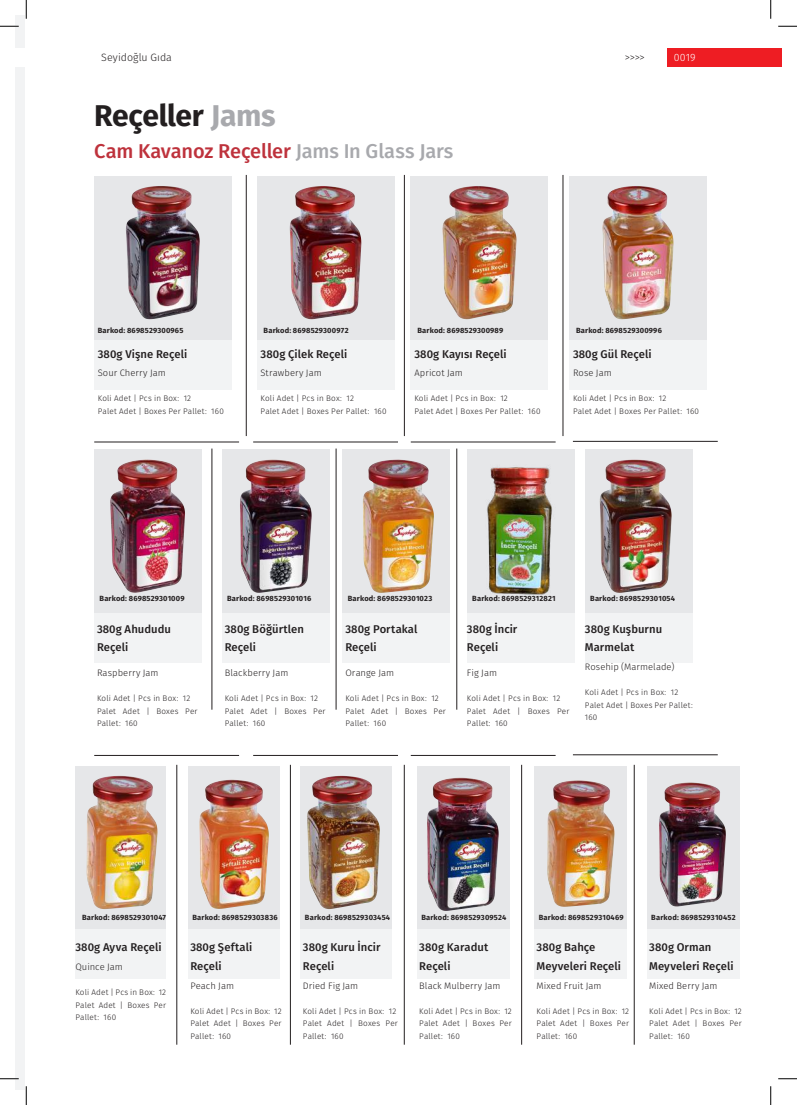
<style>
.page{position:relative;width:797px;height:1105px;background:#fff}
.page>*{position:absolute;margin:0;border:0;box-sizing:border-box;transform-origin:0 0}
.t1{font:700 30px "Fira Sans";letter-spacing:-.01em;color:#231f20}
.t2{font:500 20px "Fira Sans";letter-spacing:-.01em;color:#be323c}
.t3{font:500 11.25px/18.8px "Fira Sans";letter-spacing:.005em;color:#231f20}
.t4{font:300 10.62px "Fira Sans";letter-spacing:.01em;color:#231f20}
.t5{font:300 10.62px "Fira Sans";color:#fff}
.t6{font:300 9.38px "Fira Sans";letter-spacing:.005em;color:#231f20}
.t7{font:300 8.12px/12.5px "Fira Sans";letter-spacing:.02em;color:#231f20}
.t8{font:700 7.5px "Fira Sans";letter-spacing:.02em;color:#231f20}
.s1{color:#a8a9ad}
</style>
<div class="page">
<div style="left:15px;top:15px;width:9px;height:1075px;background:#f2f3f4"></div>
<img style="left:94px;top:176px;width:137px;height:164px">
<img style="left:132px;top:186px;width:27px;height:18px">
<img style="left:94px;top:450px;width:108px;height:163px">
<img style="left:118px;top:460px;width:29px;height:9px">
<img style="left:75px;top:766px;width:91px;height:164px">
<img style="left:92px;top:776px;width:28px;height:21px">
<img style="left:300px;top:766px;width:92px;height:164px">
<img style="left:312px;top:776px;width:30px;height:15px">
<img style="left:188px;top:766px;width:91px;height:164px">
<img style="left:205px;top:780px;width:26px;height:16px">
<img style="left:417px;top:766px;width:92px;height:164px">
<img style="left:433px;top:778px;width:28px;height:18px">
<img style="left:534px;top:766px;width:92px;height:164px">
<img style="left:553px;top:780px;width:26px;height:20px">
<img style="left:647px;top:766px;width:92px;height:164px">
<img style="left:664px;top:782px;width:27px;height:18px">
<img style="left:257px;top:176px;width:137px;height:164px">
<img style="left:295px;top:186px;width:28px;height:19px">
<img style="left:222px;top:450px;width:107px;height:163px">
<img style="left:246px;top:460px;width:28px;height:18px">
<img style="left:411px;top:176px;width:137px;height:164px">
<img style="left:449px;top:186px;width:29px;height:16px">
<img style="left:342px;top:450px;width:108px;height:163px">
<img style="left:368px;top:460px;width:29px;height:20px">
<img style="left:569px;top:176px;width:137px;height:164px">
<img style="left:607px;top:186px;width:30px;height:23px">
<div style="left:467px;top:450px;width:107px;height:212px;background:#e6e7e9"></div>
<img style="left:487px;top:467px;width:65px;height:128px">
<img style="left:585px;top:450px;width:107px;height:163px">
<img style="left:605px;top:460px;width:28px;height:20px">
<div style="left:94px;top:340px;width:137px;height:49px;background:#f2f3f4"></div>
<div style="left:94px;top:613px;width:108px;height:50px;background:#f2f3f4"></div>
<div style="left:75px;top:930px;width:91px;height:49px;background:#f2f3f4"></div>
<div style="left:300px;top:930px;width:92px;height:49px;background:#f2f3f4"></div>
<div style="left:188px;top:930px;width:91px;height:49px;background:#f2f3f4"></div>
<div style="left:417px;top:930px;width:92px;height:49px;background:#f2f3f4"></div>
<div style="left:534px;top:930px;width:92px;height:49px;background:#f2f3f4"></div>
<div style="left:646px;top:930px;width:93px;height:49px;background:#f2f3f4"></div>
<div style="left:257px;top:340px;width:137px;height:49px;background:#f2f3f4"></div>
<div style="left:222px;top:613px;width:107px;height:50px;background:#f2f3f4"></div>
<div style="left:411px;top:340px;width:137px;height:49px;background:#f2f3f4"></div>
<div style="left:342px;top:613px;width:108px;height:50px;background:#f2f3f4"></div>
<div style="left:569px;top:340px;width:137px;height:49px;background:#f2f3f4"></div>
<div style="left:467px;top:613px;width:107px;height:50px;background:#f2f3f4"></div>
<div style="left:585px;top:613px;width:107px;height:50px;background:#f2f3f4"></div>
<hr style="left:246px;top:175px;width:1px;height:261px;background:#231f20">
<hr style="left:212px;top:449px;width:1px;height:261px;background:#231f20">
<hr style="left:176px;top:765px;width:1px;height:280px;background:#231f20">
<hr style="left:404px;top:765px;width:1px;height:280px;background:#231f20">
<hr style="left:521px;top:765px;width:1px;height:280px;background:#231f20">
<hr style="left:634px;top:765px;width:1px;height:280px;background:#231f20">
<hr style="left:290px;top:765px;width:1px;height:280px;background:#231f20">
<hr style="left:404px;top:175px;width:1px;height:261px;background:#231f20">
<hr style="left:562px;top:175px;width:1px;height:261px;background:#231f20">
<hr style="left:336px;top:449px;width:1px;height:261px;background:#231f20">
<hr style="left:456px;top:449px;width:1px;height:261px;background:#231f20">
<hr style="left:94px;top:442px;width:145px;height:1px;background:#231f20">
<hr style="left:94px;top:755px;width:145px;height:1px;background:#231f20">
<hr style="left:253px;top:442px;width:145px;height:1px;background:#231f20">
<hr style="left:253px;top:755px;width:145px;height:1px;background:#231f20">
<hr style="left:411px;top:442px;width:144px;height:1px;background:#231f20">
<hr style="left:411px;top:755px;width:144px;height:1px;background:#231f20">
<hr style="left:573px;top:441px;width:144px;height:1px;background:#231f20">
<hr style="left:573px;top:754px;width:144px;height:1px;background:#231f20">
<div style="left:667px;top:48px;width:115px;height:19px;background:#ee1d23"></div>
<div style="left:15px;top:48px;width:11px;height:19px;background:#fff"></div>
<svg style="left:0;top:25px;width:19px;height:2px"></svg>
<svg style="left:778px;top:25px;width:19px;height:2px"></svg>
<svg style="left:0;top:1078px;width:19px;height:1px"></svg>
<svg style="left:778px;top:1078px;width:19px;height:1px"></svg>
<svg style="left:25px;top:0;width:2px;height:19px"></svg>
<svg style="left:25px;top:1086px;width:2px;height:19px"></svg>
<svg style="left:770px;top:0;width:1px;height:19px"></svg>
<svg style="left:770px;top:1086px;width:1px;height:19px"></svg>
<h3 class="t4" style="left:101px;top:50px;width:72px">Seyidoğlu Gıda</h3>
<h3 class="t4" style="left:624px;top:50px;width:22px">&gt;&gt;&gt;&gt;</h3>
<h3 class="t5" style="left:674px;top:50px;width:23px">0019</h3>
<h1 class="t1" style="left:94px;top:91px;width:183px">Reçeller <span class="s1">Jams</span></h1>
<h2 class="t2" style="left:94px;top:134px;width:361px">Cam Kavanoz Reçeller <span class="s1">Jams In Glass Jars</span></h2>
<p class="t8" style="left:98px;top:324px;width:87px">Barkod: 8698529300965</p>
<p class="t8" style="left:263px;top:324px;width:86px">Barkod: 8698529300972</p>
<h3 class="t3" style="left:98px;top:344px;width:91px">380g Vişne Reçeli</h3>
<p class="t6" style="left:98px;top:366px;width:70px">Sour Cherry Jam</p>
<p class="t7" style="left:98px;top:392px;width:127px">Koli Adet | Pcs in Box: 12<br>Palet Adet | Boxes Per Pallet: 160</p>
<h3 class="t3" style="left:260px;top:344px;width:88px">380g Çilek Reçeli</h3>
<p class="t6" style="left:260px;top:366px;width:63px">Strawbery Jam</p>
<p class="t7" style="left:260px;top:392px;width:127px">Koli Adet | Pcs in Box: 12<br>Palet Adet | Boxes Per Pallet: 160</p>
<p class="t8" style="left:417px;top:324px;width:87px">Barkod: 8698529300989</p>
<h3 class="t3" style="left:414px;top:344px;width:94px">380g Kayısı Reçeli</h3>
<p class="t6" style="left:414px;top:366px;width:50px">Apricot Jam</p>
<p class="t7" style="left:414px;top:392px;width:127px">Koli Adet | Pcs in Box: 12<br>Palet Adet | Boxes Per Pallet: 160</p>
<p class="t8" style="left:576px;top:324px;width:87px">Barkod: 8698529300996</p>
<h3 class="t3" style="left:573px;top:344px;width:80px">380g Gül Reçeli</h3>
<p class="t6" style="left:573px;top:366px;width:40px">Rose Jam</p>
<p class="t7" style="left:573px;top:392px;width:127px">Koli Adet | Pcs in Box: 12<br>Palet Adet | Boxes Per Pallet: 160</p>
<p class="t8" style="left:99px;top:592px;width:87px">Barkod: 8698529301009</p>
<h3 class="t3" style="left:97px;top:619px;width:75px">380g Ahududu<br>Reçeli</h3>
<p class="t6" style="left:97px;top:666px;width:63px">Raspberry Jam</p>
<p class="t7" style="left:97px;top:692px;width:102px">Koli Adet | Pcs in Box: 12<br>Palet Adet | Boxes Per<br>Pallet: 160</p>
<p class="t8" style="left:227px;top:592px;width:86px">Barkod: 8698529301016</p>
<h3 class="t3" style="left:225px;top:619px;width:81px">380g Böğürtlen<br>Reçeli</h3>
<p class="t6" style="left:225px;top:666px;width:65px">Blackberry Jam</p>
<p class="t7" style="left:225px;top:692px;width:102px">Koli Adet | Pcs in Box: 12<br>Palet Adet | Boxes Per<br>Pallet: 160</p>
<p class="t8" style="left:348px;top:592px;width:86px">Barkod: 8698529301023</p>
<h3 class="t3" style="left:345px;top:619px;width:74px">380g Portakal<br>Reçeli</h3>
<p class="t6" style="left:345px;top:666px;width:50px">Orange Jam</p>
<p class="t7" style="left:345px;top:692px;width:102px">Koli Adet | Pcs in Box: 12<br>Palet Adet | Boxes Per<br>Pallet: 160</p>
<p class="t8" style="left:472px;top:592px;width:85px">Barkod: 8698529312821</p>
<p class="t8" style="left:590px;top:592px;width:86px">Barkod: 8698529301054</p>
<h3 class="t3" style="left:467px;top:619px;width:52px">380g İncir<br>Reçeli</h3>
<p class="t6" style="left:467px;top:666px;width:32px">Fig Jam</p>
<p class="t7" style="left:467px;top:692px;width:104px">Koli Adet | Pcs in Box: 12<br>Palet Adet | Boxes Per<br>Pallet: 160</p>
<h3 class="t3" style="left:585px;top:619px;width:79px">380g Kuşburnu<br>Marmelat</h3>
<p class="t6" style="left:585px;top:660px;width:91px">Rosehip (Marmelade)</p>
<p class="t7" style="left:585px;top:686px;width:109px">Koli Adet | Pcs in Box: 12<br>Palet Adet | Boxes Per Pallet:<br>160</p>
<p class="t8" style="left:82px;top:911px;width:86px">Barkod: 8698529301047</p>
<p class="t8" style="left:192px;top:911px;width:87px">Barkod: 8698529303836</p>
<p class="t8" style="left:305px;top:911px;width:87px">Barkod: 8698529303454</p>
<p class="t8" style="left:421px;top:911px;width:86px">Barkod: 8698529309524</p>
<p class="t8" style="left:538px;top:911px;width:86px">Barkod: 8698529310469</p>
<p class="t8" style="left:651px;top:911px;width:86px">Barkod: 8698529310452</p>
<h3 class="t3" style="left:75px;top:937px;width:88px">380g Ayva Reçeli</h3>
<p class="t6" style="left:75px;top:960px;width:49px">Quince Jam</p>
<p class="t7" style="left:75px;top:986px;width:92px;text-align:justify">Koli Adet | Pcs in Box: 12<br>Palet Adet | Boxes Per Pallet: 160</p>
<h3 class="t3" style="left:190px;top:937px;width:63px">380g Şeftali<br>Reçeli</h3>
<p class="t6" style="left:190px;top:979px;width:45px">Peach Jam</p>
<p class="t7" style="left:190px;top:1005px;width:93px;text-align:justify">Koli Adet | Pcs in Box: 12<br>Palet Adet | Boxes Per Pallet: 160</p>
<h3 class="t3" style="left:303px;top:937px;width:79px">380g Kuru İncir<br>Reçeli</h3>
<p class="t6" style="left:303px;top:979px;width:57px">Dried Fig Jam</p>
<p class="t7" style="left:303px;top:1005px;width:96px">Koli Adet | Pcs in Box: 12<br>Palet Adet | Boxes Per<br>Pallet: 160</p>
<h3 class="t3" style="left:419px;top:937px;width:71px">380g Karadut<br>Reçeli</h3>
<p class="t6" style="left:419px;top:979px;width:83px">Black Mulberry Jam</p>
<p class="t7" style="left:419px;top:1005px;width:94px;text-align:justify">Koli Adet | Pcs in Box: 12<br>Palet Adet | Boxes Per Pallet: 160</p>
<h3 class="t3" style="left:536px;top:937px;width:86px">380g Bahçe<br>Meyveleri Reçeli</h3>
<p class="t6" style="left:536px;top:979px;width:66px">Mixed Fruit Jam</p>
<p class="t7" style="left:536px;top:1005px;width:94px;text-align:justify">Koli Adet | Pcs in Box: 12<br>Palet Adet | Boxes Per Pallet: 160</p>
<h3 class="t3" style="left:649px;top:937px;width:86px">380g Orman<br>Meyveleri Reçeli</h3>
<p class="t6" style="left:649px;top:979px;width:70px">Mixed Berry Jam</p>
<p class="t7" style="left:649px;top:1005px;width:94px;text-align:justify">Koli Adet | Pcs in Box: 12<br>Palet Adet | Boxes Per Pallet: 160</p>
</div>
